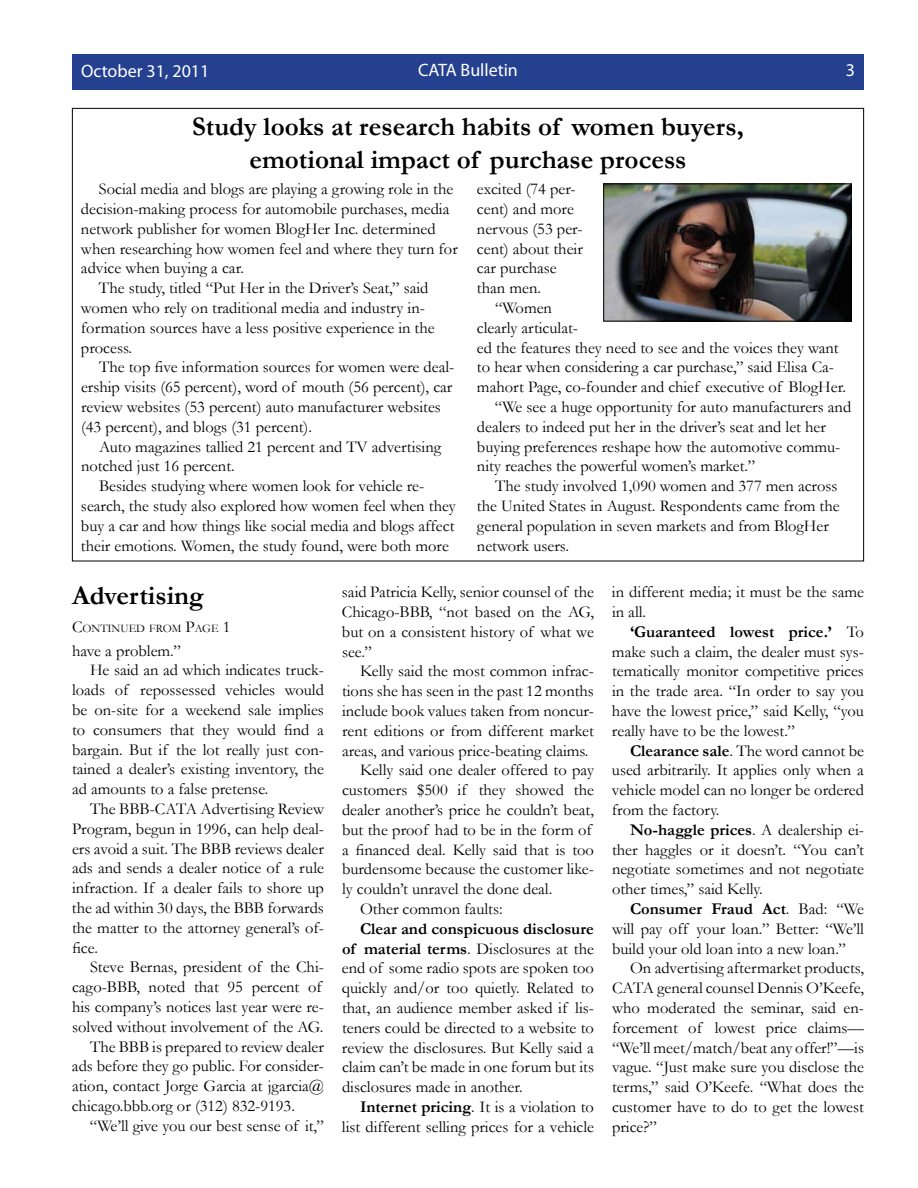
<style>
.page{position:relative;width:918px;height:1188px;background:#fff}
.page>*{position:absolute;margin:0;border:0;box-sizing:border-box;transform-origin:0 0}
.t1{font:700 27px/32.4px "Garamond";color:#000;text-align:center}
.t2{font:18px "Myriad Pro";color:#fff}
.t3{font:16.5px/19.8px "Garamond";color:#000;text-align:justify}
.t4{font:11.55px "Garamond";color:#000}
.s1{font-size:16.5px}
.s2{font-weight:700}
</style>
<div class="page">
<div style="left:72px;top:54px;width:792px;height:36px;background:#24408f"></div>
<img style="left:605px;top:184px;width:247px;height:137px">
<div style="left:603px;top:184px;width:248px;height:137px;border:1px solid #000"></div>
<p class="t2" style="left:81px;top:59px;width:130px">October 31, 2011</p>
<p class="t2" style="left:418px;top:58px;width:101px">CATA Bulletin</p>
<p class="t2" style="left:846px;top:58px;width:11px">3</p>
<h1 class="t1" style="left:192px;top:111px;width:553px">Study looks at research habits of women buyers, emotional impact of purchase process</h1>
<p class="t3" style="left:99px;top:179px;width:356px">Social media and blogs are playing a growing role in the</p>
<p class="t3" style="left:81px;top:199px;width:370px">decision-making process for automobile purchases, media</p>
<p class="t3" style="left:81px;top:218px;width:356px">network publisher for women BlogHer Inc. determined</p>
<p class="t3" style="left:81px;top:238px;width:378px">when researching how women feel and where they turn for</p>
<p class="t3" style="left:81px;top:258px;width:165px">advice when buying a car.</p>
<p class="t3" style="left:99px;top:278px;width:331px">The study, titled “Put Her in the Driver’s Seat,” said</p>
<p class="t3" style="left:81px;top:298px;width:345px">women who rely on traditional media and industry in-</p>
<p class="t3" style="left:81px;top:317px;width:355px">formation sources have a less positive experience in the</p>
<p class="t3" style="left:81px;top:337px;width:53px">process.</p>
<p class="t3" style="left:99px;top:357px;width:357px">The top five information sources for women were deal-</p>
<p class="t3" style="left:81px;top:377px;width:373px">ership visits (65 percent), word of mouth (56 percent), car</p>
<p class="t3" style="left:81px;top:397px;width:361px">review websites (53 percent) auto manufacturer websites</p>
<p class="t3" style="left:81px;top:416px;width:233px">(43 percent), and blogs (31 percent).</p>
<p class="t3" style="left:99px;top:436px;width:344px">Auto magazines tallied 21 percent and TV advertising</p>
<p class="t3" style="left:81px;top:456px;width:155px">notched just 16 percent.</p>
<p class="t3" style="left:99px;top:476px;width:327px">Besides studying where women look for vehicle re-</p>
<p class="t3" style="left:81px;top:496px;width:376px">search, the study also explored how women feel when they</p>
<p class="t3" style="left:81px;top:515px;width:375px">buy a car and how things like social media and blogs affect</p>
<p class="t3" style="left:81px;top:535px;width:369px">their emotions. Women, the study found, were both more</p>
<p class="t3" style="left:477px;top:179px;width:100px">excited (74 per-</p>
<p class="t3" style="left:477px;top:199px;width:98px">cent) and more</p>
<p class="t3" style="left:477px;top:218px;width:107px">nervous (53 per-</p>
<p class="t3" style="left:477px;top:238px;width:107px">cent) about their</p>
<p class="t3" style="left:477px;top:258px;width:81px">car purchase</p>
<p class="t3" style="left:477px;top:278px;width:66px">than men.</p>
<p class="t3" style="left:495px;top:298px;width:59px">“Women</p>
<p class="t3" style="left:477px;top:317px;width:103px">clearly articulat-</p>
<p class="t3" style="left:477px;top:337px;width:363px">ed the features they need to see and the voices they want</p>
<p class="t3" style="left:477px;top:357px;width:359px">to hear when considering a car purchase,” said Elisa Ca-</p>
<p class="t3" style="left:477px;top:377px;width:371px">mahort Page, co-founder and chief executive of BlogHer.</p>
<p class="t3" style="left:495px;top:397px;width:358px">“We see a huge opportunity for auto manufacturers and</p>
<p class="t3" style="left:477px;top:416px;width:351px">dealers to indeed put her in the driver’s seat and let her</p>
<p class="t3" style="left:477px;top:436px;width:365px">buying preferences reshape how the automotive commu-</p>
<p class="t3" style="left:477px;top:456px;width:280px">nity reaches the powerful women’s market.”</p>
<p class="t3" style="left:495px;top:476px;width:344px">The study involved 1,090 women and 377 men across</p>
<p class="t3" style="left:477px;top:496px;width:364px">the United States in August. Respondents came from the</p>
<p class="t3" style="left:477px;top:515px;width:353px">general population in seven markets and from BlogHer</p>
<p class="t3" style="left:477px;top:535px;width:93px">network users.</p>
<h1 class="t1" style="left:72px;top:580px;width:133px">Advertising</h1>
<p class="t4" style="left:72px;top:621px;width:160px"><span class="s1">C</span>ontinued from <span class="s1">P</span>age <span class="s1">1</span></p>
<p class="t3" style="left:72px;top:640px;width:110px">have a problem.”</p>
<p class="t3" style="left:90px;top:660px;width:236px">He said an ad which indicates truck-</p>
<p class="t3" style="left:72px;top:680px;width:254px">loads of repossessed vehicles would</p>
<p class="t3" style="left:72px;top:699px;width:254px">be on-site for a weekend sale implies</p>
<p class="t3" style="left:72px;top:719px;width:254px">to consumers that they would find a</p>
<p class="t3" style="left:72px;top:739px;width:254px">bargain. But if the lot really just con-</p>
<p class="t3" style="left:72px;top:759px;width:254px">tained a dealer’s existing inventory, the</p>
<p class="t3" style="left:72px;top:779px;width:198px">ad amounts to a false pretense.</p>
<p class="t3" style="left:90px;top:798px;width:236px">The BBB-CATA Advertising Review</p>
<p class="t3" style="left:72px;top:818px;width:253px">Program, begun in 1996, can help deal-</p>
<p class="t3" style="left:72px;top:838px;width:254px">ers avoid a suit. The BBB reviews dealer</p>
<p class="t3" style="left:72px;top:858px;width:254px">ads and sends a dealer notice of a rule</p>
<p class="t3" style="left:72px;top:878px;width:253px">infraction. If a dealer fails to shore up</p>
<p class="t3" style="left:72px;top:897px;width:254px">the ad within 30 days, the BBB forwards</p>
<p class="t3" style="left:72px;top:917px;width:254px">the matter to the attorney general’s of-</p>
<p class="t3" style="left:72px;top:937px;width:27px">fice.</p>
<p class="t3" style="left:90px;top:957px;width:236px">Steve Bernas, president of the Chi-</p>
<p class="t3" style="left:72px;top:977px;width:251px">cago-BBB, noted that 95 percent of</p>
<p class="t3" style="left:72px;top:996px;width:253px">his company’s notices last year were re-</p>
<p class="t3" style="left:72px;top:1016px;width:253px">solved without involvement of the AG.</p>
<p class="t3" style="left:90px;top:1036px;width:235px">The BBB is prepared to review dealer</p>
<p class="t3" style="left:72px;top:1056px;width:254px">ads before they go public. For consider-</p>
<p class="t3" style="left:72px;top:1076px;width:253px">ation, contact Jorge Garcia at jgarcia@</p>
<p class="t3" style="left:72px;top:1095px;width:224px">chicago.bbb.org or (312) 832-9193.</p>
<p class="t3" style="left:90px;top:1115px;width:235px">“We’ll give you our best sense of it,”</p>
<p class="t3" style="left:342px;top:582px;width:254px">said Patricia Kelly, senior counsel of the Chicago-BBB, “not based on the AG, but on a consistent history of what we see.”</p>
<p class="t3" style="left:360px;top:661px;width:236px">Kelly said the most common infrac-</p>
<p class="t3" style="left:342px;top:681px;width:254px">tions she has seen in the past 12 months</p>
<p class="t3" style="left:342px;top:701px;width:254px">include book values taken from noncur-</p>
<p class="t3" style="left:342px;top:720px;width:254px">rent editions or from different market</p>
<p class="t3" style="left:342px;top:740px;width:248px">areas, and various price-beating claims.</p>
<p class="t3" style="left:360px;top:760px;width:236px">Kelly said one dealer offered to pay</p>
<p class="t3" style="left:342px;top:780px;width:254px">customers $500 if they showed the</p>
<p class="t3" style="left:342px;top:800px;width:254px">dealer another’s price he couldn’t beat,</p>
<p class="t3" style="left:342px;top:819px;width:251px">but the proof had to be in the form of</p>
<p class="t3" style="left:342px;top:839px;width:254px">a financed deal. Kelly said that is too</p>
<p class="t3" style="left:342px;top:859px;width:254px">burdensome because the customer like-</p>
<p class="t3" style="left:342px;top:879px;width:212px">ly couldn’t unravel the done deal.</p>
<p class="t3" style="left:360px;top:899px;width:144px">Other common faults:</p>
<p class="t3" style="left:342px;top:918px;width:254px;text-indent:18px"><span class="s2">Clear and conspicuous disclosure of material terms</span>. Disclosures at the end of some radio spots are spoken too quickly and/or too quietly. Related to that, an audience member asked if lis&shy;teners could be directed to a website to review the disclosures. But Kelly said a claim can’t be made in one forum but its disclosures made in another.</p>
<p class="t3" style="left:342px;top:1097px;width:254px;text-align:right"><span class="s2">Internet pricing</span>. It is a violation to list different selling prices for a vehicle</p>
<p class="t3" style="left:612px;top:582px;width:254px">in different media; it must be the same in all.</p>
<p class="t3" style="left:612px;top:621px;width:254px;text-indent:18px"><span class="s2">‘Guaranteed lowest price.’</span> To make such a claim, the dealer must sys&shy;tematically monitor competitive prices in the trade area. “In order to say you have the lowest price,” said Kelly, “you really have to be the lowest.”</p>
<p class="t3" style="left:612px;top:740px;width:254px;text-indent:18px"><span class="s2">Clearance sale</span>. The word cannot be used arbitrarily. It applies only when a vehicle model can no longer be ordered from the factory.</p>
<p class="t3" style="left:612px;top:819px;width:254px;text-indent:18px"><span class="s2">No-haggle prices</span>. A dealership ei&shy;ther haggles or it doesn’t. “You can’t negotiate sometimes and not negotiate other times,” said Kelly.</p>
<p class="t3" style="left:612px;top:899px;width:254px;text-indent:18px"><span class="s2">Consumer Fraud Act</span>. Bad: “We will pay off your loan.” Better: “We’ll build your old loan into a new loan.”</p>
<p class="t3" style="left:612px;top:958px;width:254px;text-indent:18px">On advertising aftermarket products, CATA general counsel Dennis O’Keefe, who moderated the seminar, said en&shy;forcement of lowest price claims— “We’ll meet/match/beat any offer!”—is vague. “Just make sure you disclose the terms,” said O’Keefe. “What does the customer have to do to get the lowest price?”</p>
</div>
